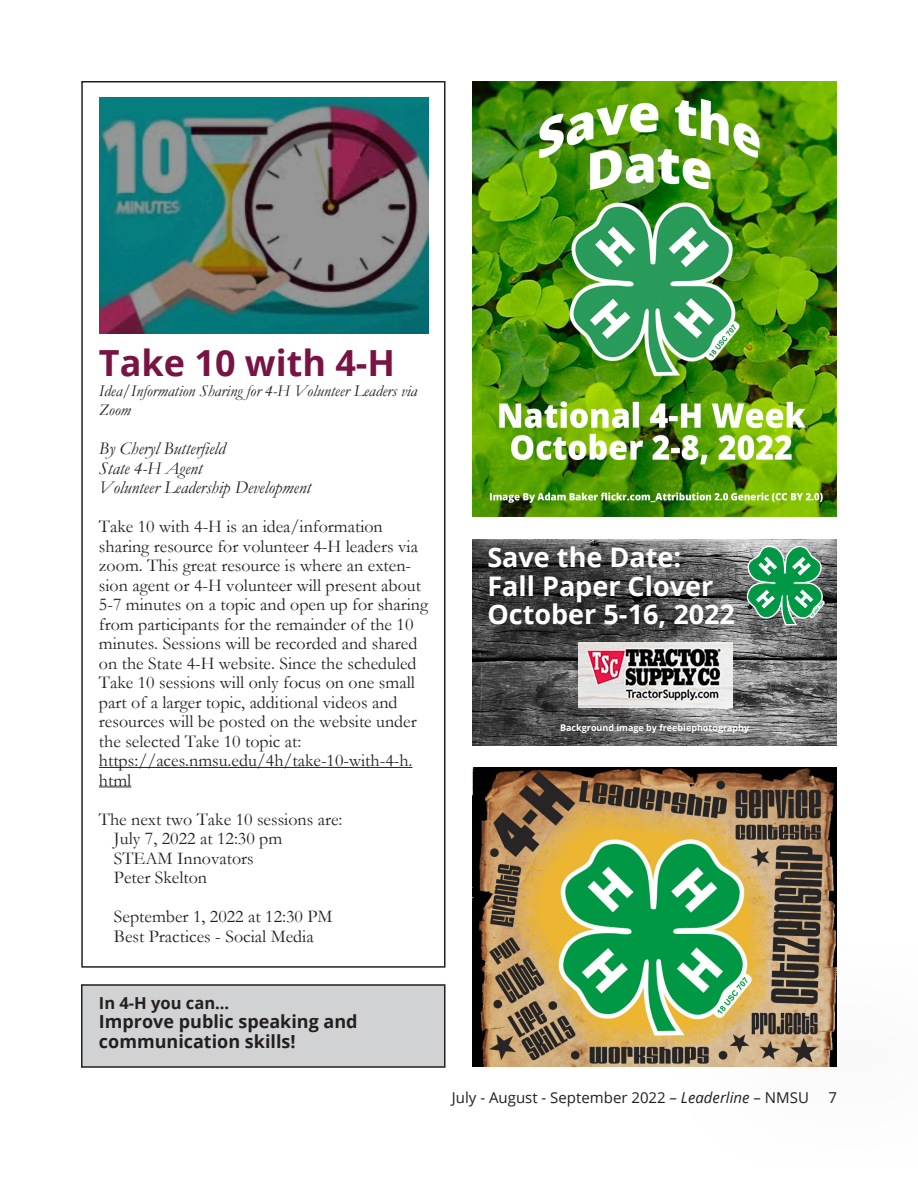
<style>
.page{position:relative;width:918px;height:1188px;background:#fff}
.page>*{position:absolute;margin:0;border:0;box-sizing:border-box;transform-origin:0 0}
.t1{font:700 36px "Open Sans";color:#781343}
.t2{font:700 27px "Open Sans";color:#fff}
.Paragraph{font:18px/19.5px "Garamond";color:#231f20}
.Paragraph-2{font:italic 18px "Garamond";color:#231f20}
.Paragraph-3{font:700 18px/19.5px "Open Sans";color:#231f20}
.Paragraph-4{font:italic 16.5px/19.5px "Garamond";color:#231f20}
.Paragraph-5{font:700 16.5px "Open Sans";color:#231f20}
.t3{font:15px "Open Sans";color:#231f20}
.t4{font:700 9px "Open Sans";color:#fff}
.s1{font-style:italic}
</style>
<div class="page">
<svg style="left:81px;top:81px;width:365px;height:887px"></svg>
<hr style="left:99px;top:767px;width:313px;height:1px;background:#231f20">
<hr style="left:99px;top:786px;width:32px;height:1px;background:#231f20">
<img style="left:100px;top:98px;width:328px;height:235px">
<img style="left:472px;top:81px;width:365px;height:436px">
<img style="left:472px;top:540px;width:365px;height:206px">
<img style="left:578px;top:642px;width:155px;height:65px">
<svg style="left:747px;top:546px;width:78px;height:80px"></svg>
<div style="left:81px;top:984px;width:365px;height:84px;background:#d1d2d4"></div>
<img style="left:472px;top:768px;width:365px;height:299px">
<h2 class="t1" style="left:99px;top:338px;width:298px">Take 10 with 4-H</h2>
<p class="Paragraph-4" style="left:99px;top:380px;width:320px">Idea/Information Sharing for 4-H Volunteer Leaders via<br>Zoom</p>
<p class="Paragraph-2" style="left:99px;top:436px;width:128px">By Cheryl Butterfield</p>
<p class="Paragraph-2" style="left:99px;top:456px;width:105px">State 4-H Agent</p>
<p class="Paragraph-2" style="left:99px;top:475px;width:213px">Volunteer Leadership Development</p>
<p class="Paragraph" style="left:99px;top:516px;width:331px">Take 10 with 4-H is an idea/information sharing resource for volunteer 4-H leaders via zoom. This great resource is where an exten&shy;sion agent or 4-H volunteer will present about 5-7 minutes on a topic and open up for sharing from participants for the remainder of the 10 minutes. Sessions will be recorded and shared on the State 4-H website. Since the scheduled Take 10 sessions will only focus on one small part of a larger topic, additional videos and resources will be posted on the website under the selected Take 10 topic at:</p>
<p class="Paragraph" style="left:99px;top:750px;width:315px">https://aces.nmsu.edu/4h/take-10-with-4-h. html</p>
<p class="Paragraph" style="left:99px;top:809px;width:245px">The next two Take 10 sessions are:</p>
<p class="Paragraph" style="left:114px;top:828px;width:170px">July 7, 2022 at 12:30 pm</p>
<p class="Paragraph" style="left:114px;top:848px;width:141px">STEAM Innovators</p>
<p class="Paragraph" style="left:114px;top:867px;width:95px">Peter Skelton</p>
<p class="Paragraph" style="left:114px;top:906px;width:220px">September 1, 2022 at 12:30 PM</p>
<p class="Paragraph" style="left:114px;top:926px;width:201px">Best Practices - Social Media</p>
<p class="Paragraph-5" style="left:99px;top:991px;width:132px">In 4-H you can...</p>
<p class="Paragraph-3" style="left:99px;top:1012px;width:260px">Improve public speaking and communication skills!</p>
<h2 class="t2" style="left:487px;top:539px;width:195px">Save the Date:</h2>
<h2 class="t2" style="left:487px;top:567px;width:227px">Fall Paper Clover</h2>
<h2 class="t2" style="left:487px;top:596px;width:249px">October 5-16, 2022</h2>
<p class="t4" style="left:560px;top:722px;width:191px">Background image by freebiephotography</p>
<p class="t3" style="left:452px;top:1087px;width:359px">July - August - September 2022 – <span class="s1">Leaderline</span> – NMSU</p>
<p class="t3" style="left:828px;top:1087px;width:10px">7</p>
</div>
